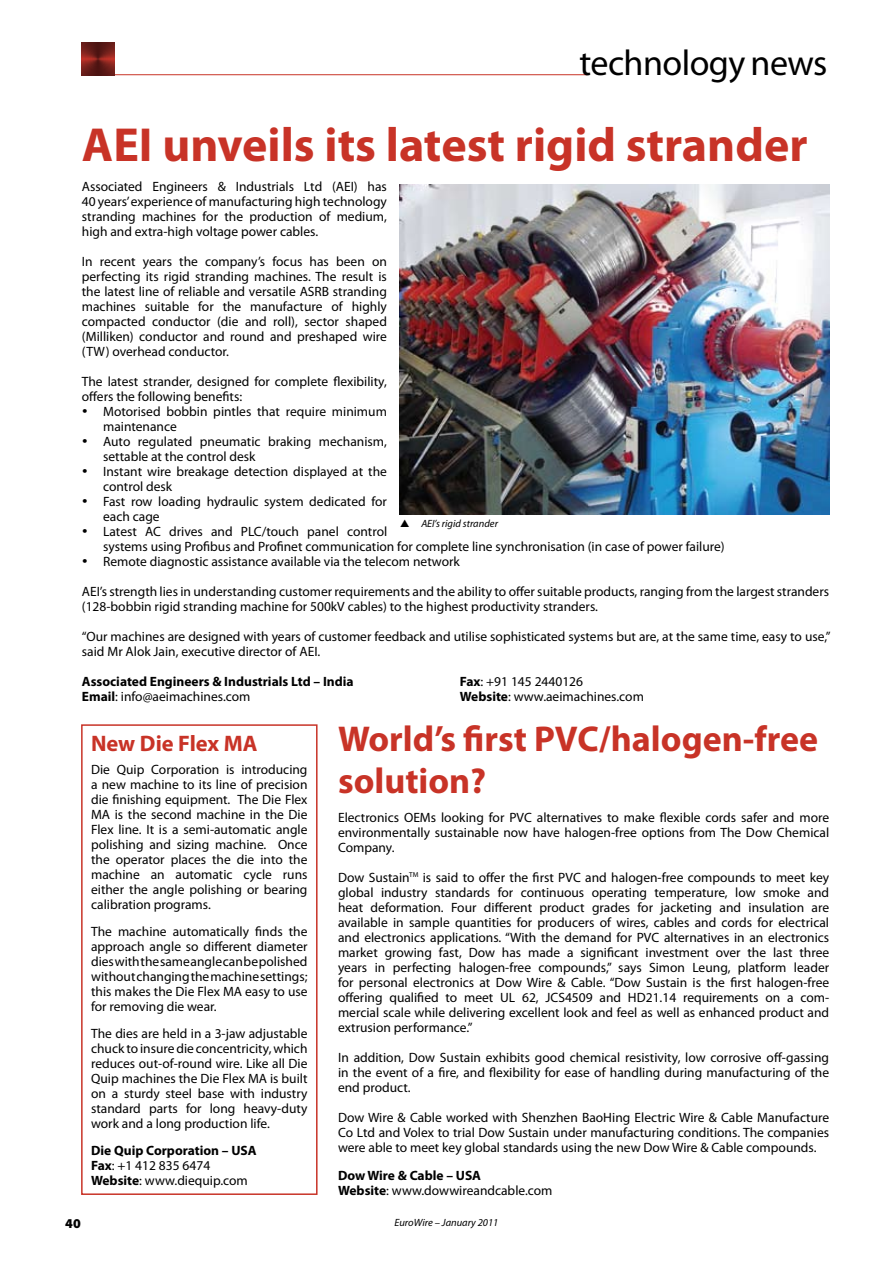
<style>
.page{position:relative;width:893px;height:1263px;background:#fff}
.page>*{position:absolute;margin:0;border:0;box-sizing:border-box;transform-origin:0 0}
.t1{font:700 48px "Myriad Pro";color:#c83327}
.t2{font:700 36px/42px "Myriad Pro";color:#c83327}
.t3{font:36px "Myriad Pro";letter-spacing:-.015em;color:#000}
.t4{font:700 22.5px "Myriad Pro";letter-spacing:-.005em;color:#c83327}
.t5{font:13.5px/15px "Myriad Pro";color:#000;text-align:justify}
.t6{font:700 13.5px/15px "Myriad Pro";color:#000}
.t7{font:900 13.5px "Myriad Pro";color:#000}
.t8{font:italic 10.5px "Myriad Pro";color:#000}
.s1{font-weight:700}
.s2{font-weight:400}
</style>
<div class="page">
<hr style="left:82px;top:74px;width:505px;height:1px;background:#c83327">
<img style="left:82px;top:43px;width:32px;height:32px">
<div style="left:81px;top:724px;width:237px;height:471px;border:2px solid #c83327"></div>
<img style="left:400px;top:184px;width:429px;height:330px">
<h2 class="t3" style="left:579px;top:41px;width:250px">technology news</h2>
<h1 class="t1" style="left:82px;top:113px;width:727px">AEI unveils its latest rigid strander</h1>
<p class="t5" style="left:82px;top:178px;width:307px">Associated Engineers &amp; Industrials Ltd (AEI) has 40 years’ experience of manufacturing high technology stranding machines for the production of medium, high and extra-high voltage power cables.</p>
<p class="t5" style="left:82px;top:253px;width:307px">In recent years the company’s focus has been on perfecting its rigid stranding machines. The result is the latest line of reliable and versatile ASRB stranding machines suitable for the manufacture of highly compacted conductor (die and roll), sector shaped (Milliken) conductor and round and preshaped wire (TW) overhead conductor.</p>
<p class="t5" style="left:82px;top:373px;width:307px">The latest strander, designed for complete flexibility, offers the following benefits:</p>
<p class="t5" style="left:103px;top:403px;width:285px;text-indent:-21px">• Motorised bobbin pintles that require minimum maintenance</p>
<p class="t5" style="left:103px;top:433px;width:285px;text-indent:-21px">• Auto regulated pneumatic braking mechanism, settable at the control desk</p>
<p class="t5" style="left:103px;top:463px;width:285px;text-indent:-21px">• Instant wire breakage detection displayed at the control desk</p>
<p class="t5" style="left:103px;top:493px;width:285px;text-indent:-21px">• Fast row loading hydraulic system dedicated for each cage</p>
<p class="t5" style="left:103px;top:523px;width:623px;text-indent:-21px">• Latest AC drives and PLC/touch panel control<br>systems using Profibus and Profinet communication for complete line synchronisation (in case of power failure)</p>
<p class="t5" style="left:82px;top:553px;width:380px">• Remote diagnostic assistance available via the telecom network</p>
<p class="t5" style="left:82px;top:583px;width:749px">AEI’s strength lies in understanding customer requirements and the ability to offer suitable products, ranging from the largest stranders (128-bobbin rigid stranding machine for 500kV cables) to the highest productivity stranders.</p>
<p class="t5" style="left:82px;top:628px;width:750px">“Our machines are designed with years of customer feedback and utilise sophisticated systems but are, at the same time, easy to use,” said Mr Alok Jain, executive director of AEI.</p>
<p class="t6" style="left:82px;top:673px;width:273px">Associated Engineers &amp; Industrials Ltd – India</p>
<p class="t5" style="left:460px;top:673px;width:125px"><span class="s1">Fax</span>: +91 145 2440126</p>
<p class="t5" style="left:82px;top:688px;width:170px"><span class="s1">Email</span>: info@aeimachines.com</p>
<p class="t5" style="left:460px;top:688px;width:186px"><span class="s1">Website</span>: www.aeimachines.com</p>
<h3 class="t4" style="left:91px;top:729px;width:168px">New Die Flex MA</h3>
<p class="t5" style="left:91px;top:762px;width:218px">Die Quip Corporation is introducing a new machine to its line of precision die finishing equipment. The Die Flex MA is the second machine in the Die Flex line. It is a semi-automatic angle polishing and sizing machine. Once the operator places the die into the machine an automatic cycle runs either the angle polishing or bearing calibration programs.</p>
<p class="t5" style="left:91px;top:924px;width:218px">The machine automatically finds the approach angle so different diameter dies with the same angle can be polished without changing the machine settings; this makes the Die Flex MA easy to use for removing die wear.</p>
<p class="t5" style="left:91px;top:1026px;width:218px">The dies are held in a 3-jaw adjustable chuck to insure die concentricity, which reduces out-of-round wire. Like all Die Quip machines the Die Flex MA is built on a sturdy steel base with industry standard parts for long heavy-duty work and a long production life.</p>
<p class="t6" style="left:91px;top:1142px;width:167px">Die Quip Corporation – USA<br>Fax<span class="s2">: +1 412 835 6474<br></span>Website<span class="s2">: www.diequip.com</span></p>
<p class="t8" style="left:400px;top:517px;width:99px">▲ AEI’s rigid strander</p>
<h2 class="t2" style="left:338px;top:717px;width:482px">World’s first PVC/halogen-free solution?</h2>
<p class="t5" style="left:338px;top:810px;width:493px">Electronics OEMs looking for PVC alternatives to make flexible cords safer and more environmentally sustainable now have halogen-free options from The Dow Chemical Company.</p>
<p class="t5" style="left:338px;top:870px;width:493px">Dow Sustain<sup>TM</sup> is said to offer the first PVC and halogen-free compounds to meet key global industry standards for continuous operating temperature, low smoke and heat deformation. Four different product grades for jacketing and insulation are available in sample quantities for producers of wires, cables and cords for electrical and electronics applications. “With the demand for PVC alternatives in an electronics market growing fast, Dow has made a significant investment over the last three years in perfecting halogen-free compounds,” says Simon Leung, platform leader for personal electronics at Dow Wire &amp; Cable. “Dow Sustain is the first halogen-free offering qualified to meet UL 62, JCS4509 and HD21.14 requirements on a com&shy;mercial scale while delivering excellent look and feel as well as enhanced product and extrusion performance.”</p>
<p class="t5" style="left:338px;top:1049px;width:493px">In addition, Dow Sustain exhibits good chemical resistivity, low corrosive off-gassing in the event of a fire, and flexibility for ease of handling during manufacturing of the end product.</p>
<p class="t5" style="left:338px;top:1109px;width:493px">Dow Wire &amp; Cable worked with Shenzhen BaoHing Electric Wire &amp; Cable Manufacture Co Ltd and Volex to trial Dow Sustain under manufacturing conditions. The companies were able to meet key global standards using the new Dow Wire &amp; Cable compounds.</p>
<p class="t6" style="left:338px;top:1168px;width:216px">Dow Wire &amp; Cable – USA<br>Website<span class="s2">: www.dowwireandcable.com</span></p>
<p class="t7" style="left:65px;top:1214px;width:17px">40</p>
<p class="t8" style="left:395px;top:1216px;width:105px">EuroWire – January 2011</p>
</div>
